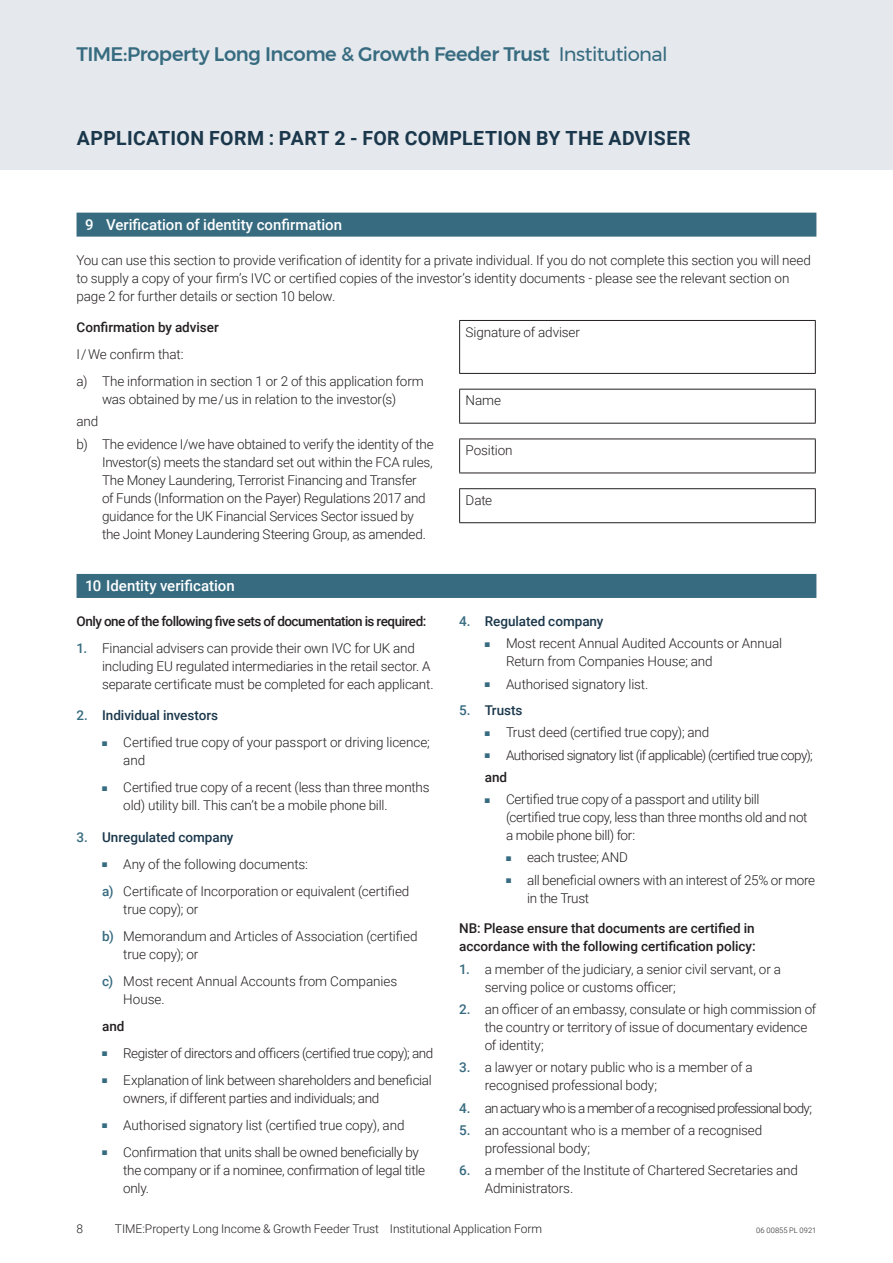
<style>
.page{position:relative;width:893px;height:1263px;background:#fff}
.page>*{position:absolute;margin:0;border:0;box-sizing:border-box;transform-origin:0 0}
.t1{font:500 19.5px "Montserrat";letter-spacing:-.025em;color:#376b80}
.Header_1{font:700 19.5px "Roboto";letter-spacing:.02em;color:#1a374b}
.Form_header{font:500 15px "Roboto";color:#fff}
.Body_-_text{font:300 13.5px/18px "Roboto";letter-spacing:-.015em;color:#231f20}
.Body_-_numbered_l{font:300 13.5px/18px "Roboto";letter-spacing:-.01em;color:#231f20}
.Body_-_text-2{font:500 13.5px/18px "Roboto";letter-spacing:-.005em;color:#231f20}
.Body_-_numbered_l-2{font:500 13.5px "Roboto";color:#1a374b}
.Body_-_text-3{font:300 13.5px "Roboto";letter-spacing:-.045em;color:#231f20}
.Body_-_text-4{font:500 13.5px "Roboto";letter-spacing:-.04em;color:#231f20}
.Body_-_numbered_l-3{font:300 13.5px "Roboto";letter-spacing:-.055em;color:#231f20}
.t2{font:300 12px "Roboto";color:#231f20}
.t3{font:300 7.5px "Roboto";letter-spacing:.02em;color:#231f20}
.s1{font-weight:400}
.s2{font-weight:500;color:#376b80}
.s3{color:#376b80}
</style>
<div class="page">
<div style="left:0;top:0;width:893px;height:170px;background:#e5e8ec"></div>
<div style="left:77px;top:213px;width:739px;height:24px;background:#376b80"></div>
<hr style="left:459px;top:320px;width:357px;height:1px;background:#231f20">
<hr style="left:459px;top:321px;width:1px;height:52px;background:#231f20">
<hr style="left:815px;top:321px;width:1px;height:52px;background:#231f20">
<hr style="left:459px;top:373px;width:357px;height:1px;background:#231f20">
<hr style="left:459px;top:389px;width:357px;height:1px;background:#231f20">
<hr style="left:459px;top:389px;width:1px;height:34px;background:#231f20">
<hr style="left:815px;top:389px;width:1px;height:34px;background:#231f20">
<hr style="left:459px;top:423px;width:357px;height:1px;background:#231f20">
<hr style="left:459px;top:439px;width:357px;height:1px;background:#231f20">
<hr style="left:459px;top:439px;width:1px;height:34px;background:#231f20">
<hr style="left:815px;top:439px;width:1px;height:34px;background:#231f20">
<hr style="left:459px;top:473px;width:357px;height:1px;background:#231f20">
<hr style="left:459px;top:488px;width:357px;height:1px;background:#231f20">
<hr style="left:459px;top:489px;width:1px;height:33px;background:#231f20">
<hr style="left:815px;top:489px;width:1px;height:33px;background:#231f20">
<hr style="left:459px;top:522px;width:357px;height:1px;background:#231f20">
<div style="left:77px;top:574px;width:739px;height:24px;background:#376b80"></div>
<h1 class="t1" style="left:77px;top:39px;width:593px">TIME:Property Long Income &amp; Growth Feeder Trust <span class="s1">Institutional</span></h1>
<p class="Header_1" style="left:77px;top:124px;width:615px">APPLICATION FORM : PART 2 - FOR COMPLETION BY THE ADVISER</p>
<p class="Form_header" style="left:85px;top:214px;width:259px">9 Verification of identity confirmation</p>
<p class="Body_-_text" style="left:77px;top:251px;width:736px">You can use this section to provide verification of identity for a private individual. If you do not complete this section you will need to supply a copy of your firm’s IVC or certified copies of the investor’s identity documents - please see the relevant section on page 2 for further details or section 10 below.</p>
<p class="Body_-_text-2" style="left:77px;top:318px;width:144px">Confirmation by adviser</p>
<p class="Body_-_text" style="left:77px;top:345px;width:109px">I/We confirm that:</p>
<p class="Body_-_text" style="left:77px;top:372px;width:349px;text-align:center">a) The information in section 1 or 2 of this application form was obtained by me/us in relation to the investor(s)</p>
<p class="Body_-_text" style="left:77px;top:412px;width:23px">and</p>
<p class="Body_-_text" style="left:102px;top:434px;width:333px;text-indent:-26px">b) The evidence I/we have obtained to verify the identity of the Investor(s) meets the standard set out within the FCA rules, The Money Laundering, Terrorist Financing and Transfer<br>of Funds (Information on the Payer) Regulations 2017 and guidance for the UK Financial Services Sector issued by the Joint Money Laundering Steering Group, as amended.</p>
<p class="Body_-_text" style="left:466px;top:322px;width:116px">Signature of adviser</p>
<p class="Body_-_text" style="left:466px;top:391px;width:37px">Name</p>
<p class="Body_-_text" style="left:466px;top:441px;width:49px">Position</p>
<p class="Body_-_text" style="left:466px;top:490px;width:28px">Date</p>
<p class="Form_header" style="left:85px;top:575px;width:151px">10 Identity verification</p>
<p class="Body_-_text-4" style="left:77px;top:612px;width:351px">Only one of the following five sets of documentation is required:</p>
<p class="Body_-_numbered_l" style="left:102px;top:639px;width:333px;text-indent:-26px"><span class="s2">1.</span> Financial advisers can provide their own IVC for UK and including EU regulated intermediaries in the retail sector. A separate certificate must be completed for each applicant.</p>
<p class="Body_-_numbered_l-2" style="left:77px;top:706px;width:143px"><span class="s3">2.</span> Individual investors</p>
<p class="Body_-_text" style="left:123px;top:733px;width:308px;text-indent:-21px"><span class="s3">■</span> Certified true copy of your passport or driving licence; and</p>
<p class="Body_-_text" style="left:123px;top:778px;width:308px;text-indent:-21px"><span class="s3">■</span> Certified true copy of a recent (less than three months old) utility bill. This can’t be a mobile phone bill.</p>
<p class="Body_-_numbered_l-2" style="left:77px;top:827px;width:159px"><span class="s3">3.</span> Unregulated company</p>
<p class="Body_-_text" style="left:102px;top:854px;width:207px"><span class="s3">■</span> Any of the following documents:</p>
<p class="Body_-_numbered_l" style="left:123px;top:881px;width:288px;text-indent:-21px"><span class="s2">a)</span> Certificate of Incorporation or equivalent (certified true copy); or</p>
<p class="Body_-_numbered_l" style="left:123px;top:926px;width:296px;text-indent:-21px"><span class="s2">b)</span> Memorandum and Articles of Association (certified true copy); or</p>
<p class="Body_-_numbered_l" style="left:123px;top:971px;width:275px;text-indent:-21px"><span class="s2">c)</span> Most recent Annual Accounts from Companies<br>House.</p>
<p class="Body_-_text-2" style="left:102px;top:1016px;width:24px">and</p>
<p class="Body_-_text" style="left:102px;top:1043px;width:333px"><span class="s3">■</span> Register of directors and officers (certified true copy); and</p>
<p class="Body_-_text" style="left:123px;top:1070px;width:310px;text-indent:-21px"><span class="s3">■</span> Explanation of link between shareholders and beneficial owners, if different parties and individuals; and</p>
<p class="Body_-_text" style="left:102px;top:1115px;width:304px"><span class="s3">■</span> Authorised signatory list (certified true copy), and</p>
<p class="Body_-_text" style="left:123px;top:1142px;width:303px;text-indent:-21px"><span class="s3">■</span> Confirmation that units shall be owned beneficially by the company or if a nominee, confirmation of legal title only.</p>
<p class="Body_-_numbered_l-2" style="left:459px;top:612px;width:146px"><span class="s3">4.</span> Regulated company</p>
<p class="Body_-_text" style="left:506px;top:634px;width:278px;text-indent:-21px"><span class="s3">■</span> Most recent Annual Audited Accounts or Annual<br>Return from Companies House; and</p>
<p class="Body_-_text" style="left:485px;top:674px;width:165px"><span class="s3">■</span> Authorised signatory list.</p>
<p class="Body_-_numbered_l-2" style="left:459px;top:701px;width:65px"><span class="s3">5.</span> Trusts</p>
<p class="Body_-_text" style="left:485px;top:723px;width:226px"><span class="s3">■</span> Trust deed (certified true copy); and</p>
<p class="Body_-_text-3" style="left:485px;top:745px;width:330px"><span class="s3">■</span> Authorised signatory list (if applicable) (certified true copy);</p>
<p class="Body_-_text-2" style="left:485px;top:768px;width:24px">and</p>
<p class="Body_-_text" style="left:506px;top:790px;width:303px;text-indent:-21px"><span class="s3">■</span> Certified true copy of a passport and utility bill (certified true copy, less than three months old and not a mobile phone bill) for:</p>
<p class="Body_-_text" style="left:506px;top:848px;width:123px"><span class="s3">■</span> each trustee; AND</p>
<p class="Body_-_text" style="left:527px;top:870px;width:289px;text-indent:-21px"><span class="s3">■</span> all beneficial owners with an interest of 25% or more in the Trust</p>
<p class="Body_-_text-2" style="left:459px;top:919px;width:298px">NB: Please ensure that documents are certified in accordance with the following certification policy:</p>
<p class="Body_-_numbered_l" style="left:485px;top:959px;width:298px;text-indent:-26px"><span class="s2">1.</span> a member of the judiciary, a senior civil servant, or a serving police or customs officer;</p>
<p class="Body_-_numbered_l" style="left:485px;top:1000px;width:333px;text-indent:-26px"><span class="s2">2.</span> an officer of an embassy, consulate or high commission of the country or territory of issue of documentary evidence of identity;</p>
<p class="Body_-_numbered_l" style="left:485px;top:1058px;width:269px;text-indent:-26px"><span class="s2">3.</span> a lawyer or notary public who is a member of a recognised professional body;</p>
<p class="Body_-_numbered_l-3" style="left:459px;top:1098px;width:354px"><span class="s2">4.</span> an actuary who is a member of a recognised professional body;</p>
<p class="Body_-_numbered_l" style="left:485px;top:1120px;width:279px;text-indent:-26px"><span class="s2">5.</span> an accountant who is a member of a recognised professional body;</p>
<p class="Body_-_numbered_l" style="left:485px;top:1161px;width:315px;text-indent:-26px"><span class="s2">6.</span> a member of the Institute of Chartered Secretaries and<br>Administrators.</p>
<p class="t2" style="left:115px;top:1220px;width:429px">TIME:Property Long Income &amp; Growth Feeder Trust Institutional Application Form</p>
<p class="t2" style="left:77px;top:1220px;width:8px">8</p>
<p class="t3" style="left:756px;top:1225px;width:62px">06 00855 PL 0921</p>
</div>
